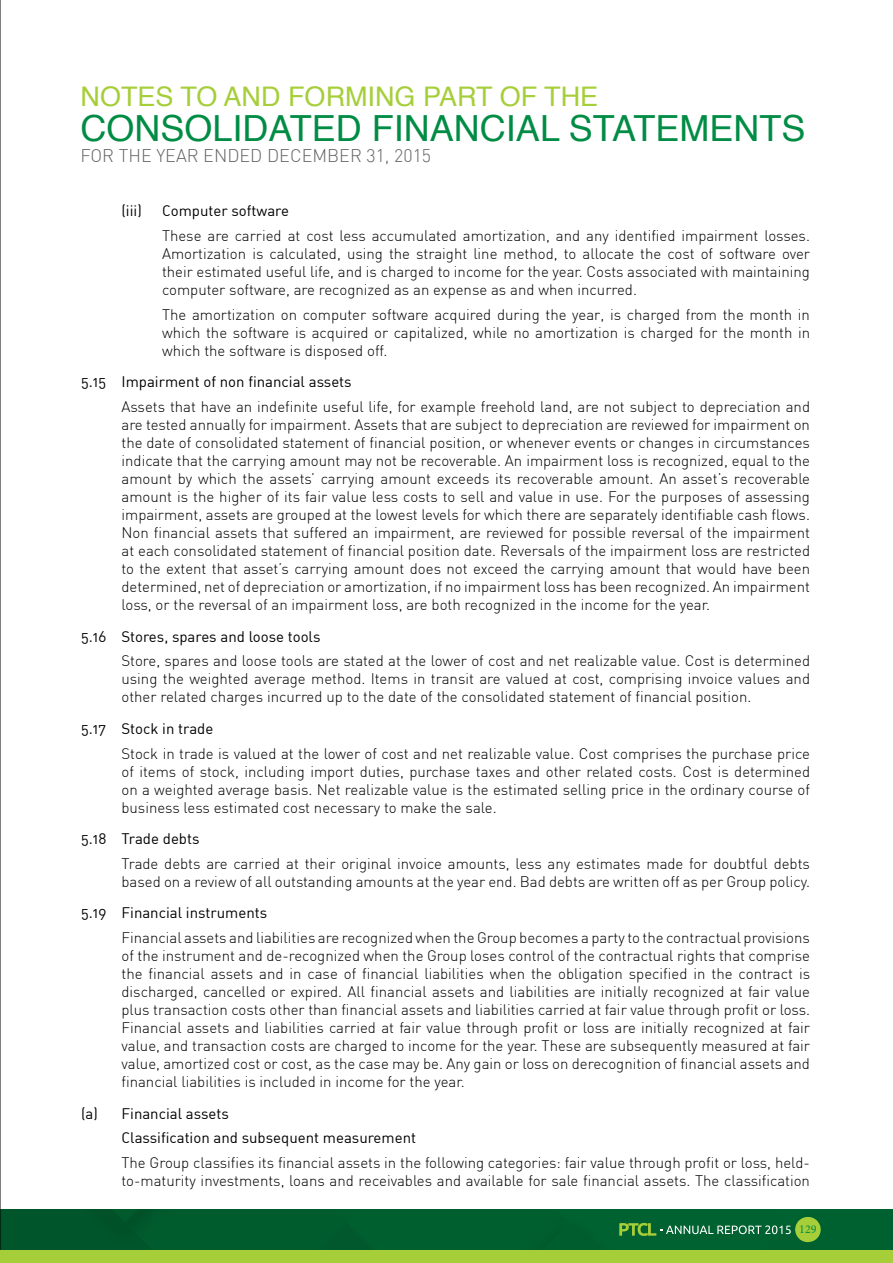
<style>
.page{position:relative;width:893px;height:1263px;background:#fff}
.page>*{position:absolute;margin:0;border:0;box-sizing:border-box;transform-origin:0 0}
.t1{font:36px "Helvetica";color:#008c44}
.t2{font:27px "Helvetica";color:#a6ce39}
.t3{font:300 18px "DIN";color:#636466}
.t4{font:300 15px/18px "DIN";color:#000;text-align:justify}
.t5{font:15px/24.8px "DIN Regular Alternate";color:#000}
.t6{font:12px "Minion Pro";color:#008c44}
</style>
<div class="page">
<hr style="left:0;top:0;width:1px;height:1263px;background:#000">
<img style="left:0;top:1209px;width:893px;height:41px">
<div style="left:0;top:1250px;width:893px;height:13px;background:#a6ce39"></div>
<svg style="left:619px;top:1216px;width:204px;height:26px;background:#277a3e"></svg>
<h2 class="t2" style="left:81px;top:76px;width:519px">NOTES TO AND FORMING PART OF THE</h2>
<h1 class="t1" style="left:81px;top:100px;width:726px">CONSOLIDATED FINANCIAL STATEMENTS</h1>
<p class="t3" style="left:81px;top:145px;width:352px">FOR THE YEAR ENDED DECEMBER 31, 2015</p>
<p class="t5" style="left:122px;top:198px;width:22px">(iii)</p>
<p class="t5" style="left:162px;top:198px;width:128px">Computer software</p>
<p class="t4" style="left:162px;top:227px;width:650px">These are carried at cost less accumulated amortization, and any identified impairment losses.<br>Amortization is calculated, using the straight line method, to allocate the cost of software over their estimated useful life, and is charged to income for the year. Costs associated with maintaining computer software, are recognized as an expense as and when incurred.</p>
<p class="t4" style="left:162px;top:305px;width:650px">The amortization on computer software acquired during the year, is charged from the month in which the software is acquired or capitalized, while no amortization is charged for the month in which the software is disposed off.</p>
<p class="t5" style="left:81px;top:369px;width:272px">5.15 Impairment of non financial assets</p>
<p class="t4" style="left:122px;top:398px;width:690px">Assets that have an indefinite useful life, for example freehold land, are not subject to depreciation and are tested annually for impairment. Assets that are subject to depreciation are reviewed for impairment on the date of consolidated statement of financial position, or whenever events or changes in circumstances indicate that the carrying amount may not be recoverable. An impairment loss is recognized, equal to the amount by which the assets’ carrying amount exceeds its recoverable amount. An asset’s recoverable amount is the higher of its fair value less costs to sell and value in use. For the purposes of assessing impairment, assets are grouped at the lowest levels for which there are separately identifiable cash flows.<br>Non financial assets that suffered an impairment, are reviewed for possible reversal of the impairment at each consolidated statement of financial position date. Reversals of the impairment loss are restricted to the extent that asset’s carrying amount does not exceed the carrying amount that would have been determined, net of depreciation or amortization, if no impairment loss has been recognized. An impairment loss, or the reversal of an impairment loss, are both recognized in the income for the year.</p>
<p class="t5" style="left:81px;top:623px;width:241px">5.16 Stores, spares and loose tools</p>
<p class="t4" style="left:122px;top:652px;width:690px">Store, spares and loose tools are stated at the lower of cost and net realizable value. Cost is determined using the weighted average method. Items in transit are valued at cost, comprising invoice values and other related charges incurred up to the date of the consolidated statement of financial position.</p>
<p class="t5" style="left:81px;top:716px;width:134px">5.17 Stock in trade</p>
<p class="t4" style="left:122px;top:744px;width:690px">Stock in trade is valued at the lower of cost and net realizable value. Cost comprises the purchase price of items of stock, including import duties, purchase taxes and other related costs. Cost is determined on a weighted average basis. Net realizable value is the estimated selling price in the ordinary course of business less estimated cost necessary to make the sale.</p>
<p class="t5" style="left:81px;top:826px;width:120px">5.18 Trade debts</p>
<p class="t4" style="left:122px;top:854px;width:690px">Trade debts are carried at their original invoice amounts, less any estimates made for doubtful debts based on a review of all outstanding amounts at the year end. Bad debts are written off as per Group policy.</p>
<p class="t5" style="left:81px;top:900px;width:188px">5.19 Financial instruments</p>
<p class="t4" style="left:122px;top:929px;width:690px">Financial assets and liabilities are recognized when the Group becomes a party to the contractual provisions of the instrument and de-recognized when the Group loses control of the contractual rights that comprise the financial assets and in case of financial liabilities when the obligation specified in the contract is discharged, cancelled or expired. All financial assets and liabilities are initially recognized at fair value plus transaction costs other than financial assets and liabilities carried at fair value through profit or loss.<br>Financial assets and liabilities carried at fair value through profit or loss are initially recognized at fair value, and transaction costs are charged to income for the year. These are subsequently measured at fair value, amortized cost or cost, as the case may be. Any gain or loss on derecognition of financial assets and financial liabilities is included in income for the year.</p>
<p class="t5" style="left:122px;top:1100px;width:296px;text-indent:-40px">(a) Financial assets<br>Classification and subsequent measurement</p>
<p class="t4" style="left:122px;top:1154px;width:690px">The Group classifies its financial assets in the following categories: fair value through profit or loss, held&shy;to-maturity investments, loans and receivables and available for sale financial assets. The classification</p>
<p class="t6" style="left:799px;top:1221px;width:19px">129</p>
</div>
